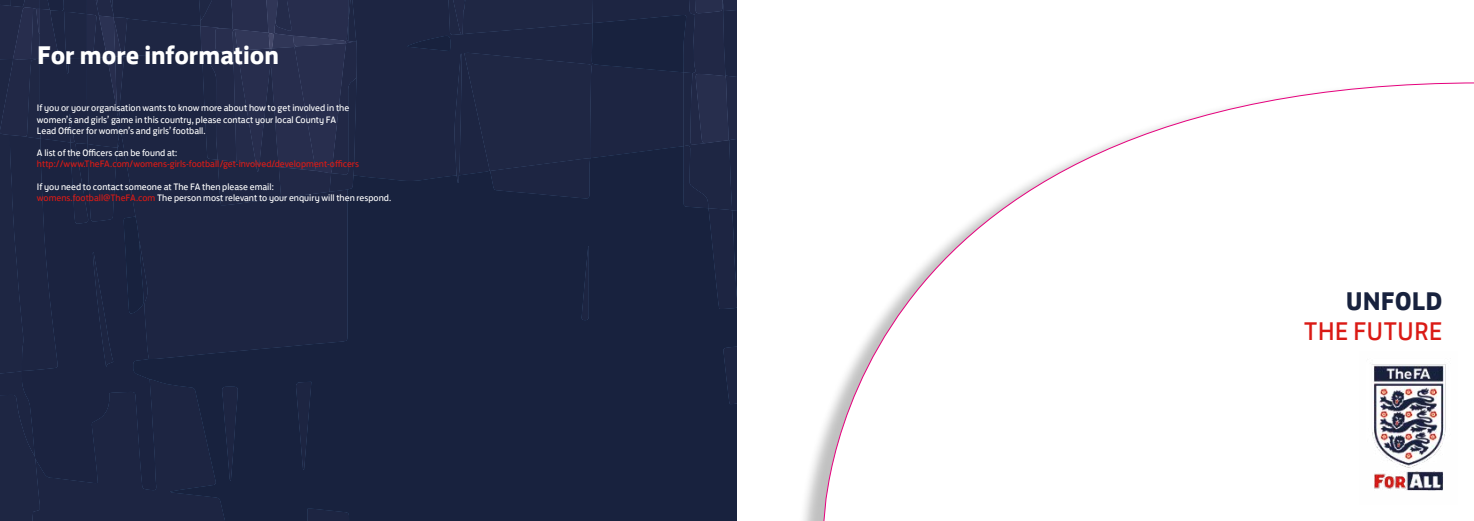
<style>
.page{position:relative;width:1474px;height:521px;background:#fff}
.page>*{position:absolute;margin:0;border:0;box-sizing:border-box;transform-origin:0 0}
.t1{font:700 26.25px "FS Jack";color:#fff}
.t2{font:26.25px "FS Jack";color:#da1a15}
.t3{font:700 26.25px "FS Jack";color:#18223e}
.t4{font:9.62px/11.2px "FS Jack";color:#fff}
.t5{font:9.62px "FS Jack";color:#da1a15}
.s1{color:#da1a15}
</style>
<div class="page">
<div style="left:0;top:0;width:737px;height:521px;background:#1d2542"></div>
<div style="left:798px;top:81px;width:675px;height:440px;background:#000;opacity:.25"></div>
<svg style="left:822px;top:82px;width:651px;height:439px"></svg>
<img style="left:1359px;top:351px;width:98px;height:153px">
<h1 class="t1" style="left:37px;top:33px;width:243px">For more information</h1>
<p class="t4" style="left:37px;top:102px;width:314px">If you or your organisation wants to know more about how to get involved in the women’s and girls’ game in this country, please contact your local County FA<br>Lead Officer for women’s and girls’ football.</p>
<p class="t4" style="left:37px;top:147px;width:142px">A list of the Officers can be found at:</p>
<p class="t5" style="left:37px;top:156px;width:324px">http://www.TheFA.com/womens-girls-football/get-involved/development-officers</p>
<p class="t4" style="left:37px;top:180px;width:356px">If you need to contact someone at The FA then please email: <span class="s1">womens.football@TheFA.com</span> The person most relevant to your enquiry will then respond.</p>
<h1 class="t3" style="left:1345px;top:279px;width:98px">UNFOLD</h1>
<h1 class="t2" style="left:1303px;top:310px;width:140px">THE FUTURE</h1>
</div>
